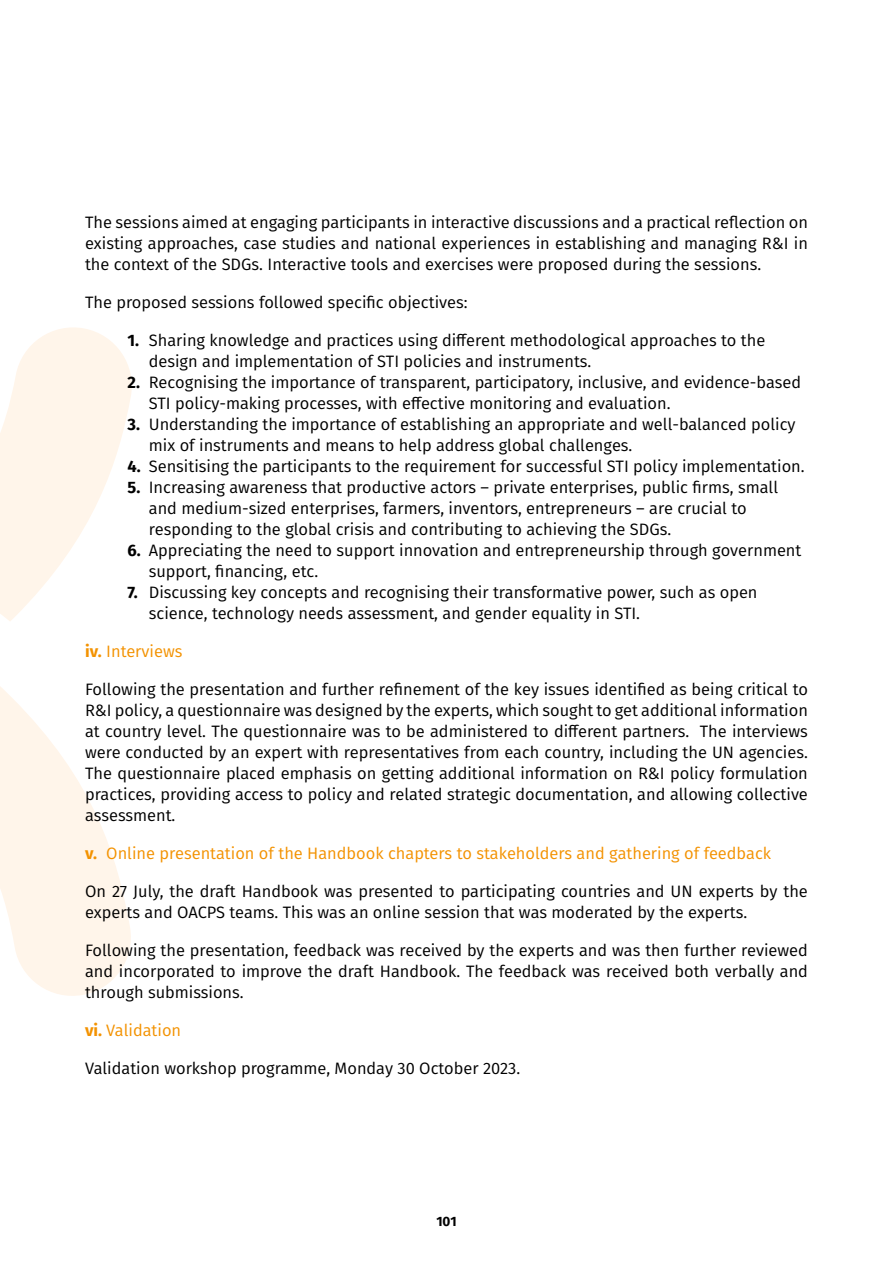
<style>
.page{position:relative;width:893px;height:1263px;background:#fff}
.page>*{position:absolute;margin:0;border:0;box-sizing:border-box;transform-origin:0 0}
.t1{font:16.5px/21px "Fira Sans";color:#000}
.t2{font:16.5px "Fira Sans";color:#f39200}
.t3{font:700 13.5px "Fira Sans";color:#000}
.s1{font-weight:700}
</style>
<div class="page">
<svg style="left:0;top:686px;width:131px;height:310px;fill:#fff5ea"></svg>
<svg style="left:0;top:327px;width:132px;height:294px"></svg>
<p class="t1" style="left:85px;top:211px;width:724px;text-align:justify">The sessions aimed at engaging participants in interactive discussions and a practical reflection on existing approaches, case studies and national experiences in establishing and managing R&amp;I in the context of the SDGs. Interactive tools and exercises were proposed during the sessions.</p>
<p class="t1" style="left:85px;top:291px;width:384px">The proposed sessions followed specific objectives:</p>
<p class="t1" style="left:149px;top:329px;width:618px;text-indent:-21px"><span class="s1">1.</span> Sharing knowledge and practices using different methodological approaches to the design and implementation of STI policies and instruments.</p>
<p class="t1" style="left:149px;top:371px;width:654px;text-indent:-21px"><span class="s1">2.</span> Recognising the importance of transparent, participatory, inclusive, and evidence-based<br>STI policy-making processes, with effective monitoring and evaluation.</p>
<p class="t1" style="left:149px;top:413px;width:648px;text-indent:-21px"><span class="s1">3.</span> Understanding the importance of establishing an appropriate and well-balanced policy mix of instruments and means to help address global challenges.</p>
<p class="t1" style="left:128px;top:455px;width:679px"><span class="s1">4.</span> Sensitising the participants to the requirement for successful STI policy implementation.</p>
<p class="t1" style="left:149px;top:476px;width:631px;text-indent:-21px"><span class="s1">5.</span> Increasing awareness that productive actors – private enterprises, public firms, small and medium-sized enterprises, farmers, inventors, entrepreneurs – are crucial to responding to the global crisis and contributing to achieving the SDGs.</p>
<p class="t1" style="left:149px;top:539px;width:654px;text-indent:-21px"><span class="s1">6.</span> Appreciating the need to support innovation and entrepreneurship through government support, financing, etc.</p>
<p class="t1" style="left:149px;top:581px;width:610px;text-indent:-21px"><span class="s1">7.</span> Discussing key concepts and recognising their transformative power, such as open science, technology needs assessment, and gender equality in STI.</p>
<p class="t2" style="left:85px;top:639px;width:99px"><span class="s1">iv.</span> Interviews</p>
<p class="t1" style="left:85px;top:679px;width:724px;text-align:justify">Following the presentation and further refinement of the key issues identified as being critical to R&amp;I policy, a questionnaire was designed by the experts, which sought to get additional information at country level. The questionnaire was to be administered to different partners. The interviews were conducted by an expert with representatives from each country, including the UN agencies.<br>The questionnaire placed emphasis on getting additional information on R&amp;I policy formulation practices, providing access to policy and related strategic documentation, and allowing collective assessment.</p>
<p class="t2" style="left:85px;top:841px;width:688px"><span class="s1">v.</span> Online presentation of the Handbook chapters to stakeholders and gathering of feedback</p>
<p class="t1" style="left:85px;top:881px;width:724px">On 27 July, the draft Handbook was presented to participating countries and UN experts by the experts and OACPS teams. This was an online session that was moderated by the experts.</p>
<p class="t1" style="left:85px;top:940px;width:724px;text-align:justify">Following the presentation, feedback was received by the experts and was then further reviewed and incorporated to improve the draft Handbook. The feedback was received both verbally and through submissions.</p>
<p class="t2" style="left:85px;top:1018px;width:98px"><span class="s1">vi.</span> Validation</p>
<p class="t1" style="left:85px;top:1058px;width:437px">Validation workshop programme, Monday 30 October 2023.</p>
<p class="t3" style="left:436px;top:1211px;width:22px">101</p>
</div>
